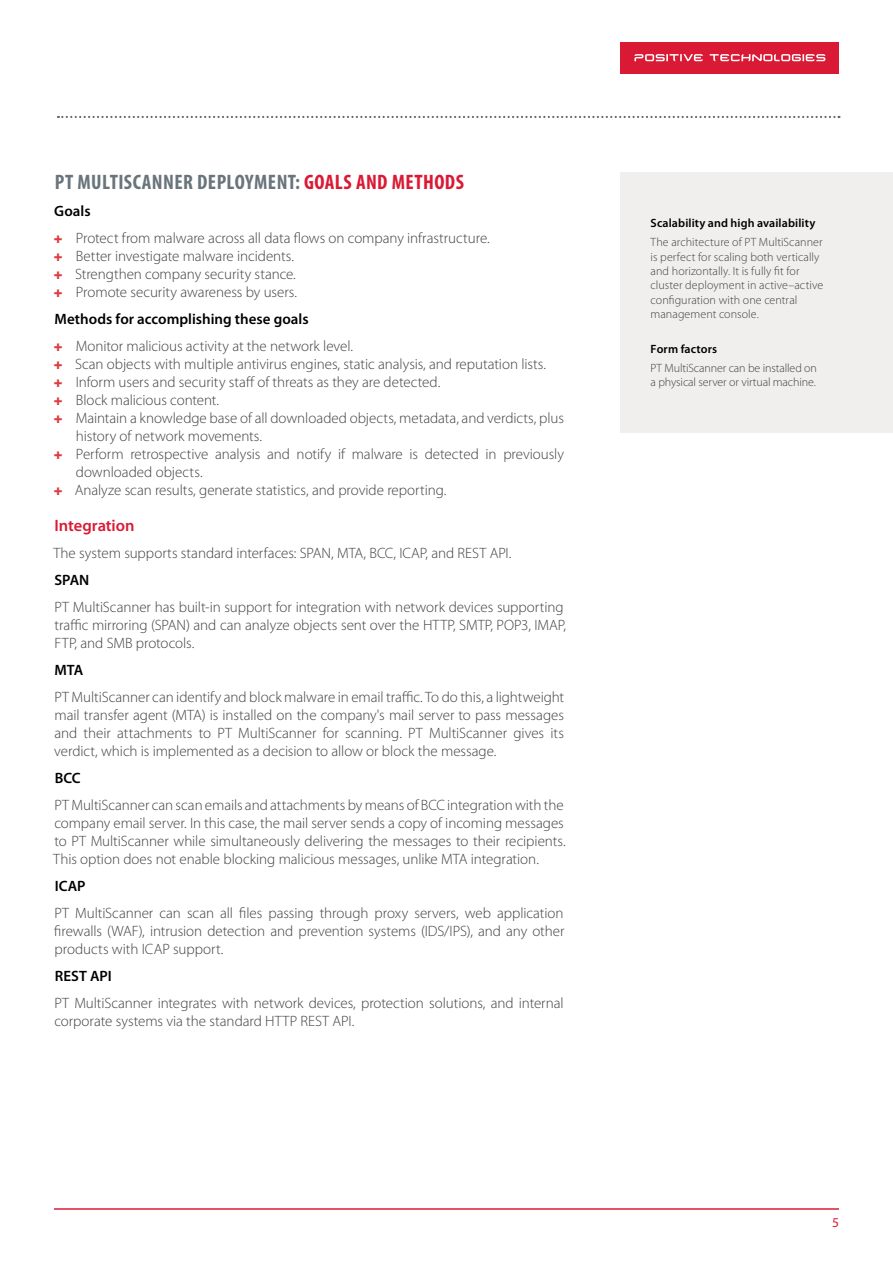
<style>
.page{position:relative;width:893px;height:1263px;background:#fff}
.page>*{position:absolute;margin:0;border:0;box-sizing:border-box;transform-origin:0 0}
.t1{font:700 condensed 21px "Myriad Pro";letter-spacing:.02em;color:#6a747b}
.t2{font:600 16.5px "Myriad Pro";letter-spacing:-.005em;color:#da1a35}
.t3{font:300 15px/18px "Myriad Pro";letter-spacing:-.005em;color:#414042}
.t4{font:600 15px "Myriad Pro";color:#000}
.t5{font:13.5px "Myriad Pro";color:#da1a35}
.t6{font:300 12px/14.4px "Myriad Pro";letter-spacing:.005em;color:#414042}
.t7{font:600 12px "Myriad Pro";letter-spacing:.01em;color:#000}
.s1{color:#da1a35}
</style>
<div class="page">
<hr style="left:54px;top:1208px;width:785px;height:2px;background:#da1a35">
<svg style="left:58px;top:116px;width:781px;height:2px"></svg>
<div style="left:621px;top:42px;width:218px;height:31px;background:#da1a35"></div>
<svg style="left:634px;top:54px;width:191px;height:7px"></svg>
<div style="left:621px;top:172px;width:272px;height:260px;background:#f1efed"></div>
<h1 class="t1" style="left:55px;top:170px;width:411px">PT MULTISCANNER DEPLOYMENT: <span class="s1">GOALS AND METHODS</span></h1>
<p class="t4" style="left:54px;top:203px;width:38px">Goals</p>
<p class="t3" style="left:75px;top:229px;width:416px">Protect from malware across all data flows on company infrastructure.<br>Better investigate malware incidents.<br>Strengthen company security stance.<br>Promote security awareness by users.</p>
<p class="t4" style="left:55px;top:311px;width:256px">Methods for accomplishing these goals</p>
<p class="t3" style="left:75px;top:337px;width:491px">Monitor malicious activity at the network level.<br>Scan objects with multiple antivirus engines, static analysis, and reputation lists.<br>Inform users and security staff of threats as they are detected.<br>Block malicious content.<br>Maintain a knowledge base of all downloaded objects, metadata, and verdicts, plus history of network movements.<br>Perform retrospective analysis and notify if malware is detected in previously downloaded objects.<br>Analyze scan results, generate statistics, and provide reporting.</p>
<p class="t2" style="left:55px;top:516px;width:81px">Integration</p>
<p class="t3" style="left:53px;top:544px;width:460px">The system supports standard interfaces: SPAN, MTA, BCC, ICAP, and REST API.</p>
<p class="t4" style="left:54px;top:572px;width:37px">SPAN</p>
<p class="t3" style="left:54px;top:598px;width:513px">PT MultiScanner has built-in support for integration with network devices supporting traffic mirroring (SPAN) and can analyze objects sent over the HTTP, SMTP, POP3, IMAP,<br>FTP, and SMB protocols.</p>
<p class="t4" style="left:55px;top:662px;width:30px">MTA</p>
<p class="t3" style="left:54px;top:688px;width:511px;text-align:justify">PT MultiScanner can identify and block malware in email traffic. To do this, a lightweight mail transfer agent (MTA) is installed on the company's mail server to pass messages and their attachments to PT MultiScanner for scanning. PT MultiScanner gives its verdict, which is implemented as a decision to allow or block the message.</p>
<p class="t4" style="left:55px;top:770px;width:27px">BCC</p>
<p class="t3" style="left:53px;top:796px;width:514px">PT MultiScanner can scan emails and attachments by means of BCC integration with the company email server. In this case, the mail server sends a copy of incoming messages to PT MultiScanner while simultaneously delivering the messages to their recipients.<br>This option does not enable blocking malicious messages, unlike MTA integration.</p>
<p class="t4" style="left:55px;top:878px;width:32px">ICAP</p>
<p class="t3" style="left:54px;top:904px;width:512px;text-align:justify">PT MultiScanner can scan all files passing through proxy servers, web application firewalls (WAF), intrusion detection and prevention systems (IDS/IPS), and any other products with ICAP support.</p>
<p class="t4" style="left:55px;top:968px;width:58px">REST API</p>
<p class="t3" style="left:54px;top:994px;width:511px">PT MultiScanner integrates with network devices, protection solutions, and internal corporate systems via the standard HTTP REST API.</p>
<p class="t7" style="left:651px;top:217px;width:166px">Scalability and high availability</p>
<p class="t6" style="left:651px;top:235px;width:174px">The architecture of PT MultiScanner is perfect for scaling both vertically and horizontally. It is fully fit for cluster deployment in active–active configuration with one central management console.</p>
<p class="t7" style="left:651px;top:342px;width:68px">Form factors</p>
<p class="t6" style="left:651px;top:361px;width:168px">PT MultiScanner can be installed on a physical server or virtual machine.</p>
<p class="t5" style="left:832px;top:1215px;width:8px">5</p>
</div>
